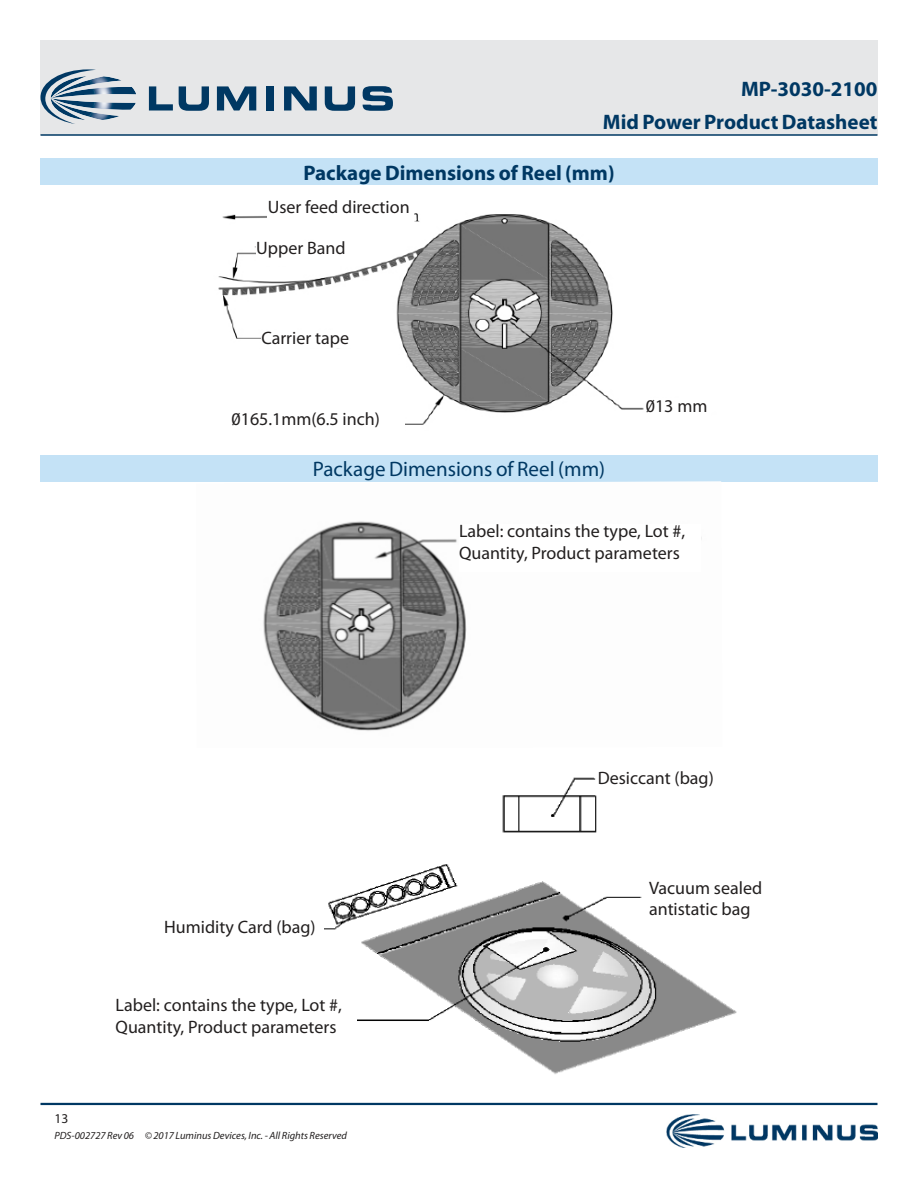
<style>
.page{position:relative;width:918px;height:1188px;background:#fff}
.page>*{position:absolute;margin:0;border:0;box-sizing:border-box;transform-origin:0 0}
.t1{font:700 21px/33px "Myriad Pro";color:#003863;text-align:right}
.t2{font:21px "Myriad Pro";color:#003863}
.t3{font:18px/21.6px "Myriad Pro";color:#221f1f}
.t4{font:13.5px "Myriad Pro";color:#221f1f}
.t5{font:italic 10.5px "Myriad Pro";color:#221f1f}
</style>
<div class="page">
<div style="left:41px;top:40px;width:837px;height:95px;background:#e6e7e8"></div>
<hr style="left:41px;top:1103px;width:837px;height:2px;background:#003863">
<hr style="left:41px;top:134px;width:837px;height:2px;background:#003863">
<div style="left:41px;top:158px;width:837px;height:27px;background:#c4e2f6"></div>
<img style="left:96px;top:102px;width:7px;height:18px">
<svg style="left:40px;top:69px;width:56px;height:55px"></svg>
<svg style="left:149px;top:86px;width:24px;height:25px"></svg>
<svg style="left:179px;top:86px;width:30px;height:25px"></svg>
<svg style="left:217px;top:86px;width:39px;height:25px"></svg>
<div style="left:266px;top:86px;width:8px;height:25px;background:#003863"></div>
<svg style="left:284px;top:86px;width:33px;height:25px"></svg>
<svg style="left:325px;top:86px;width:30px;height:25px"></svg>
<svg style="left:363px;top:86px;width:30px;height:25px"></svg>
<img style="left:666px;top:1115px;width:212px;height:33px">
<div style="left:41px;top:455px;width:837px;height:26px;background:#c4e2f6"></div>
<img style="left:218px;top:213px;width:426px;height:212px">
<img style="left:196px;top:481px;width:526px;height:250px">
<img style="left:324px;top:777px;width:413px;height:297px">
<div style="left:649px;top:880px;width:137px;height:59px;background:#fff"></div>
<div style="left:598px;top:770px;width:137px;height:27px;background:#fff"></div>
<div style="left:459px;top:524px;width:241px;height:47px;background:#fff"></div>
<div style="left:268px;top:200px;width:146px;height:26px;background:#fff"></div>
<div style="left:256px;top:241px;width:112px;height:25px;background:#fff"></div>
<div style="left:261px;top:330px;width:102px;height:18px;background:#fff"></div>
<div style="left:232px;top:412px;width:173px;height:26px;background:#fff"></div>
<div style="left:116px;top:998px;width:241px;height:47px;background:#fff"></div>
<p class="t1" style="left:603px;top:74px;width:276px">MP-3030-2100<br>Mid Power Product Datasheet</p>
<p class="t1" style="left:303px;top:158px;width:313px">Package Dimensions of Reel (mm)</p>
<p class="t3" style="left:268px;top:198px;width:143px">User feed direction</p>
<p class="t3" style="left:256px;top:239px;width:91px">Upper Band</p>
<p class="t3" style="left:261px;top:329px;width:89px">Carrier tape</p>
<p class="t3" style="left:232px;top:410px;width:150px">0165.1mm(6.5 inch)</p>
<p class="t2" style="left:313px;top:461px;width:294px">Package Dimensions of Reel (mm)</p>
<p class="t3" style="left:646px;top:397px;width:63px">013 mm</p>
<p class="t3" style="left:459px;top:522px;width:228px">Label: contains the type, Lot #,<br>Quantity, Product parameters</p>
<p class="t3" style="left:164px;top:918px;width:153px">Humidity Card (bag)</p>
<p class="t3" style="left:116px;top:996px;width:228px">Label: contains the type, Lot #,<br>Quantity, Product parameters</p>
<p class="t4" style="left:54px;top:1113px;width:15px">13</p>
<p class="t5" style="left:54px;top:1132px;width:294px">PDS-002727 Rev 06 © 2017 Luminus Devices, Inc. - All Rights Reserved</p>
<p class="t3" style="left:598px;top:768px;width:118px">Desiccant (bag)</p>
<p class="t3" style="left:649px;top:878px;width:115px">Vacuum sealed antistatic bag</p>
</div>
